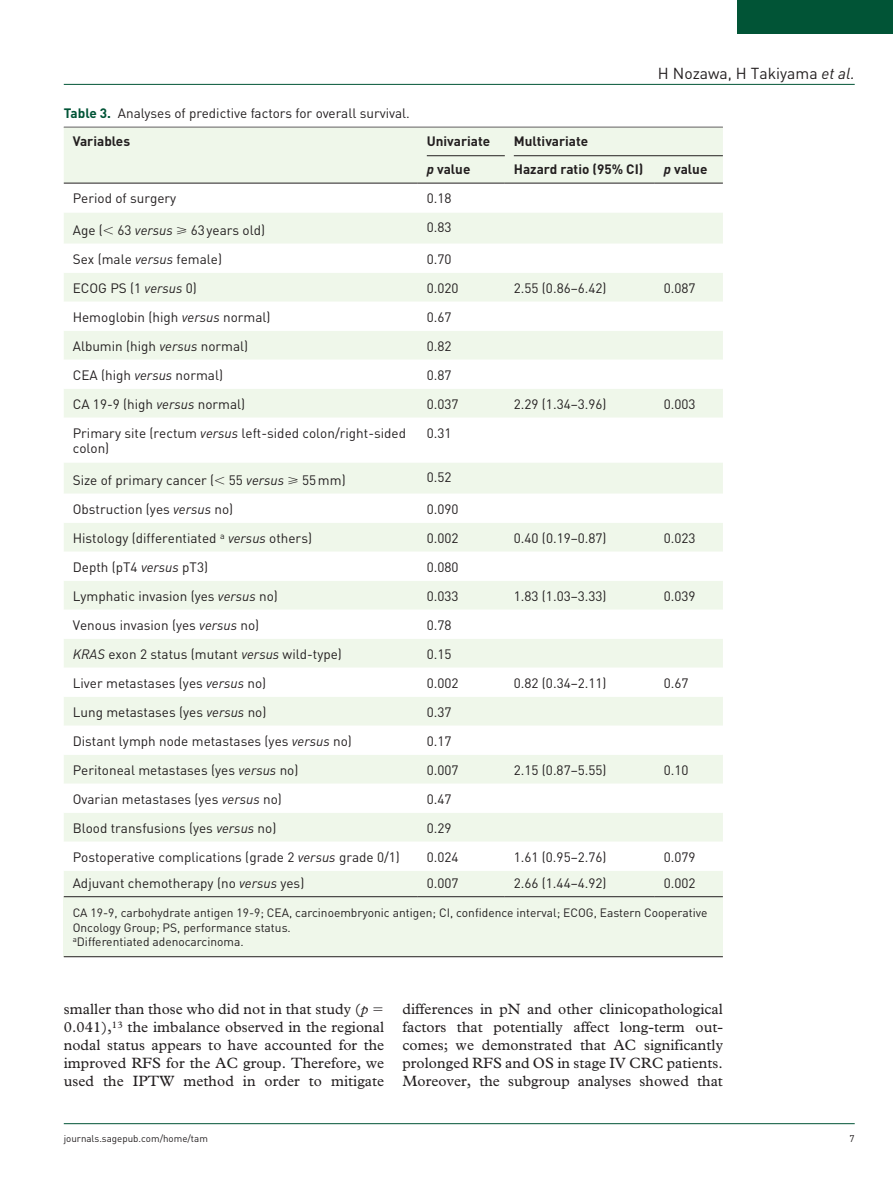
<style>
.page{position:relative;width:893px;height:1191px;background:#fff}
.page>*{position:absolute;margin:0;border:0;box-sizing:border-box;transform-origin:0 0}
.t1{font:15.75px "DIN";color:#231f20}
.t2{font:15px/18px "Plantin Std";letter-spacing:.005em;color:#231f20}
.t3{font:13.5px/28.5px "DIN";color:#231f20}
.t4{font:700 13.5px "DIN";color:#231f20}
.t5{font:12px/14.2px "DIN";color:#231f20}
.t6{font:9.75px "DIN";color:#231f20}
.s1{font-weight:700;color:#015436}
.s2{font-weight:700}
.s3{font-style:italic}
</style>
<div class="page">
<hr style="left:64px;top:84px;width:791px;height:1px;background:#015436">
<hr style="left:64px;top:1123px;width:791px;height:1px;background:#015436">
<div style="left:738px;top:0;width:155px;height:34px;background:#015436"></div>
<div style="left:64px;top:896px;width:659px;height:60px;background:#eff7ea"></div>
<hr style="left:64px;top:127px;width:659px;height:1px;background:#231f20">
<hr style="left:64px;top:956px;width:659px;height:1px;background:#231f20">
<div style="left:64px;top:128px;width:659px;height:768px;background:#eff7ea"></div>
<svg style="left:64px;top:184px;width:659px;height:686px"></svg>
<hr style="left:64px;top:183px;width:354px;height:1px;background:#231f20">
<hr style="left:418px;top:183px;width:87px;height:1px;background:#231f20">
<hr style="left:505px;top:183px;width:150px;height:1px;background:#231f20">
<hr style="left:655px;top:183px;width:68px;height:1px;background:#231f20">
<hr style="left:64px;top:896px;width:354px;height:1px;background:#231f20">
<hr style="left:418px;top:896px;width:87px;height:1px;background:#231f20">
<hr style="left:505px;top:896px;width:150px;height:1px;background:#231f20">
<hr style="left:655px;top:896px;width:68px;height:1px;background:#231f20">
<hr style="left:427px;top:155px;width:78px;height:1px;background:#231f20">
<hr style="left:514px;top:155px;width:209px;height:1px;background:#231f20">
<svg style="left:104px;top:226px;width:9px;height:8px"></svg>
<svg style="left:215px;top:476px;width:9px;height:8px"></svg>
<p class="t3" style="left:73px;top:98px;width:339px;text-indent:-9px"><span class="s1">Table 3.</span> Analyses of predictive factors for overall survival.<br><span class="s2">Variables</span></p>
<p class="t1" style="left:658px;top:63px;width:198px">H Nozawa, H Takiyama <span class="s3">et al.</span></p>
<p class="t4" style="left:427px;top:133px;width:65px">Univariate</p>
<p class="t4" style="left:514px;top:133px;width:76px">Multivariate</p>
<p class="t4" style="left:427px;top:160px;width:45px"><span class="s3">p</span> value</p>
<p class="t4" style="left:514px;top:160px;width:131px">Hazard ratio (95% CI)</p>
<p class="t4" style="left:664px;top:160px;width:45px"><span class="s3">p</span> value</p>
<p class="t3" style="left:73px;top:184px;width:105px">Period of surgery</p>
<p class="t3" style="left:427px;top:184px;width:26px">0.18</p>
<p class="t3" style="left:73px;top:215px;width:194px">Age ( 63 <span class="s3">versus</span> ⩾ 63years old)</p>
<p class="t3" style="left:427px;top:213px;width:26px">0.83</p>
<p class="t3" style="left:73px;top:244px;width:151px">Sex (male <span class="s3">versus</span> female)</p>
<p class="t3" style="left:427px;top:244px;width:26px">0.70</p>
<p class="t3" style="left:73px;top:273px;width:126px">ECOG PS (1 <span class="s3">versus</span> 0)</p>
<p class="t3" style="left:427px;top:273px;width:33px">0.020</p>
<p class="t3" style="left:514px;top:273px;width:94px">2.55 (0.86–6.42)</p>
<p class="t3" style="left:664px;top:273px;width:33px">0.087</p>
<p class="t3" style="left:73px;top:302px;width:199px">Hemoglobin (high <span class="s3">versus</span> normal)</p>
<p class="t3" style="left:427px;top:302px;width:26px">0.67</p>
<p class="t3" style="left:73px;top:331px;width:177px">Albumin (high <span class="s3">versus</span> normal)</p>
<p class="t3" style="left:427px;top:331px;width:26px">0.82</p>
<p class="t3" style="left:73px;top:360px;width:152px">CEA (high <span class="s3">versus</span> normal)</p>
<p class="t3" style="left:427px;top:360px;width:26px">0.87</p>
<p class="t3" style="left:73px;top:389px;width:174px">CA 19-9 (high <span class="s3">versus</span> normal)</p>
<p class="t3" style="left:427px;top:389px;width:33px">0.037</p>
<p class="t3" style="left:514px;top:389px;width:94px">2.29 (1.34–3.96)</p>
<p class="t3" style="left:664px;top:389px;width:33px">0.003</p>
<p class="t3" style="left:73px;top:425px;width:335px;line-height:15.8px">Primary site (rectum <span class="s3">versus</span> left-sided colon/right-sided colon)</p>
<p class="t3" style="left:427px;top:418px;width:26px">0.31</p>
<p class="t3" style="left:73px;top:465px;width:274px">Size of primary cancer ( 55 <span class="s3">versus</span> ⩾ 55mm)</p>
<p class="t3" style="left:427px;top:463px;width:26px">0.52</p>
<p class="t3" style="left:73px;top:494px;width:162px">Obstruction (yes <span class="s3">versus</span> no)</p>
<p class="t3" style="left:427px;top:494px;width:33px">0.090</p>
<p class="t3" style="left:73px;top:523px;width:241px">Histology (differentiated <sup>a</sup> <span class="s3">versus</span> others)</p>
<p class="t3" style="left:427px;top:523px;width:33px">0.002</p>
<p class="t3" style="left:514px;top:523px;width:94px">0.40 (0.19–0.87)</p>
<p class="t3" style="left:664px;top:523px;width:33px">0.023</p>
<p class="t3" style="left:73px;top:552px;width:137px">Depth (pT4 <span class="s3">versus</span> pT3)</p>
<p class="t3" style="left:427px;top:552px;width:33px">0.080</p>
<p class="t3" style="left:73px;top:581px;width:207px">Lymphatic invasion (yes <span class="s3">versus</span> no)</p>
<p class="t3" style="left:427px;top:581px;width:33px">0.033</p>
<p class="t3" style="left:514px;top:581px;width:94px">1.83 (1.03–3.33)</p>
<p class="t3" style="left:664px;top:581px;width:33px">0.039</p>
<p class="t3" style="left:73px;top:610px;width:188px">Venous invasion (yes <span class="s3">versus</span> no)</p>
<p class="t3" style="left:427px;top:610px;width:26px">0.78</p>
<p class="t3" style="left:73px;top:639px;width:271px"><span class="s3">KRAS</span> exon 2 status (mutant <span class="s3">versus</span> wild-type)</p>
<p class="t3" style="left:427px;top:639px;width:26px">0.15</p>
<p class="t3" style="left:73px;top:668px;width:195px">Liver metastases (yes <span class="s3">versus</span> no)</p>
<p class="t3" style="left:427px;top:668px;width:33px">0.002</p>
<p class="t3" style="left:514px;top:668px;width:94px">0.82 (0.34–2.11)</p>
<p class="t3" style="left:664px;top:668px;width:26px">0.67</p>
<p class="t3" style="left:73px;top:697px;width:195px">Lung metastases (yes <span class="s3">versus</span> no)</p>
<p class="t3" style="left:427px;top:697px;width:26px">0.37</p>
<p class="t3" style="left:73px;top:726px;width:281px">Distant lymph node metastases (yes <span class="s3">versus</span> no)</p>
<p class="t3" style="left:427px;top:726px;width:26px">0.17</p>
<p class="t3" style="left:73px;top:755px;width:227px">Peritoneal metastases (yes <span class="s3">versus</span> no)</p>
<p class="t3" style="left:427px;top:755px;width:33px">0.007</p>
<p class="t3" style="left:514px;top:755px;width:94px">2.15 (0.87–5.55)</p>
<p class="t3" style="left:664px;top:755px;width:26px">0.10</p>
<p class="t3" style="left:73px;top:784px;width:211px">Ovarian metastases (yes <span class="s3">versus</span> no)</p>
<p class="t3" style="left:427px;top:784px;width:26px">0.47</p>
<p class="t3" style="left:73px;top:813px;width:205px">Blood transfusions (yes <span class="s3">versus</span> no)</p>
<p class="t3" style="left:427px;top:813px;width:26px">0.29</p>
<p class="t3" style="left:73px;top:842px;width:329px">Postoperative complications (grade 2 <span class="s3">versus</span> grade 0/1)</p>
<p class="t3" style="left:427px;top:842px;width:33px">0.024</p>
<p class="t3" style="left:514px;top:842px;width:94px">1.61 (0.95–2.76)</p>
<p class="t3" style="left:664px;top:842px;width:33px">0.079</p>
<p class="t3" style="left:73px;top:868px;width:233px">Adjuvant chemotherapy (no <span class="s3">versus</span> yes)</p>
<p class="t3" style="left:427px;top:868px;width:33px">0.007</p>
<p class="t3" style="left:514px;top:868px;width:94px">2.66 (1.44–4.92)</p>
<p class="t3" style="left:664px;top:868px;width:33px">0.002</p>
<p class="t5" style="left:73px;top:905px;width:636px">CA 19-9, carbohydrate antigen 19-9; CEA, carcinoembryonic antigen; CI, confidence interval; ECOG, Eastern Cooperative<br>Oncology Group; PS, performance status.<br><sup>a</sup>Differentiated adenocarcinoma.</p>
<p class="t2" style="left:64px;top:1000px;width:322px">smaller than those who did not in that study (<span class="s3">p </span>0.041),<sup>13</sup> the imbalance observed in the regional nodal status appears to have accounted for the improved RFS for the AC group. Therefore, we used the IPTW method in order to mitigate</p>
<p class="t2" style="left:402px;top:1000px;width:322px;text-align:justify">differences in pN and other clinicopathological factors that potentially affect long-term out&shy;comes; we demonstrated that AC significantly prolonged RFS and OS in stage IV CRC patients.<br>Moreover, the subgroup analyses showed that</p>
<p class="t6" style="left:64px;top:1132px;width:146px">journals.sagepub.com/home/tam</p>
<p class="t6" style="left:850px;top:1132px;width:7px">7</p>
</div>
